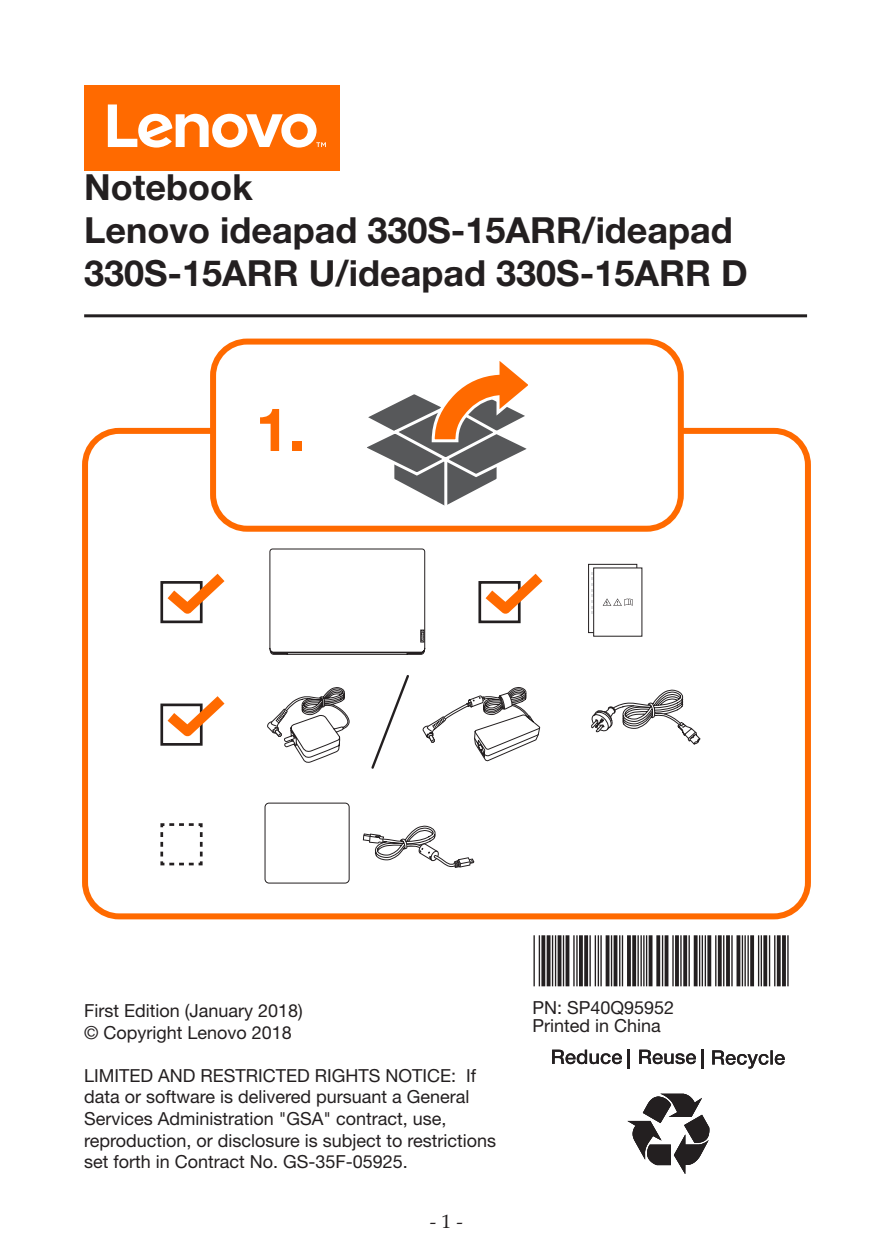
<style>
.page{position:relative;width:893px;height:1259px;background:#fff}
.page>*{position:absolute;margin:0;border:0;box-sizing:border-box;transform-origin:0 0}
.t1{font:700 60px "Helvetica Neue LT Std";color:#ff6a00}
.Model{font:700 36px/43.2px "Helvetica Neue LT Std";color:#231f20}
.t2{font:19.5px "Palatino Linotype";color:#231f20}
.body_6_pt_helve_55{font:18px/21.6px "Helvetica Neue LT Std";color:#231f20}
</style>
<div class="page">
<div style="left:84px;top:85px;width:255px;height:85px;background:#ff6a00"></div>
<svg style="left:108px;top:104px;width:218px;height:44px"></svg>
<hr style="left:84px;top:314px;width:723px;height:3px;background:#231f20">
<svg style="left:627px;top:1093px;width:82px;height:81px"></svg>
<svg style="left:552px;top:1049px;width:70px;height:15px"></svg>
<svg style="left:639px;top:1049px;width:57px;height:15px"></svg>
<svg style="left:712px;top:1050px;width:73px;height:18px"></svg>
<hr style="left:627px;top:1048px;width:2px;height:20px;background:#231f20">
<hr style="left:701px;top:1048px;width:2px;height:20px;background:#231f20">
<hr style="left:533px;top:935px;width:2px;height:51px;background:#231f20">
<hr style="left:539px;top:935px;width:1px;height:51px;background:#231f20">
<svg style="left:541px;top:935px;width:4px;height:51px"></svg>
<hr style="left:547px;top:935px;width:3px;height:51px;background:#231f20">
<hr style="left:552px;top:935px;width:1px;height:51px;background:#231f20">
<hr style="left:555px;top:935px;width:1px;height:51px;background:#231f20">
<hr style="left:558px;top:935px;width:3px;height:51px;background:#231f20">
<hr style="left:563px;top:935px;width:1px;height:51px;background:#231f20">
<svg style="left:565px;top:935px;width:4px;height:51px"></svg>
<hr style="left:573px;top:935px;width:2px;height:51px;background:#231f20">
<hr style="left:576px;top:935px;width:2px;height:51px;background:#231f20">
<svg style="left:579px;top:935px;width:4px;height:51px"></svg>
<svg style="left:584px;top:935px;width:4px;height:51px"></svg>
<hr style="left:589px;top:935px;width:2px;height:51px;background:#231f20">
<hr style="left:595px;top:935px;width:1px;height:51px;background:#231f20">
<hr style="left:598px;top:935px;width:1px;height:51px;background:#231f20">
<hr style="left:600px;top:935px;width:2px;height:51px;background:#231f20">
<hr style="left:606px;top:935px;width:3px;height:51px;background:#231f20">
<hr style="left:611px;top:935px;width:1px;height:51px;background:#231f20">
<hr style="left:614px;top:935px;width:3px;height:51px;background:#231f20">
<hr style="left:619px;top:935px;width:1px;height:51px;background:#231f20">
<hr style="left:622px;top:935px;width:1px;height:51px;background:#231f20">
<svg style="left:627px;top:935px;width:4px;height:51px"></svg>
<svg style="left:632px;top:935px;width:4px;height:51px"></svg>
<hr style="left:637px;top:935px;width:2px;height:51px;background:#231f20">
<hr style="left:640px;top:935px;width:2px;height:51px;background:#231f20">
<hr style="left:643px;top:935px;width:2px;height:51px;background:#231f20">
<hr style="left:646px;top:935px;width:1px;height:51px;background:#231f20">
<hr style="left:649px;top:935px;width:3px;height:51px;background:#231f20">
<svg style="left:656px;top:935px;width:4px;height:51px"></svg>
<hr style="left:662px;top:935px;width:1px;height:51px;background:#231f20">
<hr style="left:665px;top:935px;width:3px;height:51px;background:#231f20">
<hr style="left:672px;top:935px;width:2px;height:51px;background:#231f20">
<hr style="left:675px;top:935px;width:4px;height:51px;background:#2e2a2b">
<hr style="left:680px;top:935px;width:2px;height:51px;background:#231f20">
<svg style="left:683px;top:935px;width:4px;height:51px"></svg>
<hr style="left:688px;top:935px;width:2px;height:51px;background:#231f20">
<svg style="left:694px;top:935px;width:4px;height:51px"></svg>
<hr style="left:699px;top:935px;width:1px;height:51px;background:#231f20">
<hr style="left:702px;top:935px;width:1px;height:51px;background:#231f20">
<hr style="left:705px;top:935px;width:1px;height:51px;background:#231f20">
<svg style="left:707px;top:935px;width:4px;height:51px"></svg>
<hr style="left:715px;top:935px;width:1px;height:51px;background:#231f20">
<svg style="left:718px;top:935px;width:4px;height:51px"></svg>
<hr style="left:723px;top:935px;width:1px;height:51px;background:#231f20">
<hr style="left:726px;top:935px;width:4px;height:51px;background:#2e2a2b">
<hr style="left:731px;top:935px;width:2px;height:51px;background:#231f20">
<svg style="left:736px;top:935px;width:4px;height:51px"></svg>
<hr style="left:742px;top:935px;width:1px;height:51px;background:#231f20">
<hr style="left:744px;top:935px;width:2px;height:51px;background:#231f20">
<hr style="left:747px;top:935px;width:2px;height:51px;background:#231f20">
<svg style="left:750px;top:935px;width:4px;height:51px"></svg>
<hr style="left:758px;top:935px;width:1px;height:51px;background:#231f20">
<hr style="left:761px;top:935px;width:1px;height:51px;background:#231f20">
<svg style="left:763px;top:935px;width:4px;height:51px"></svg>
<hr style="left:769px;top:935px;width:1px;height:51px;background:#231f20">
<hr style="left:774px;top:935px;width:1px;height:51px;background:#231f20">
<svg style="left:777px;top:935px;width:4px;height:51px"></svg>
<hr style="left:782px;top:935px;width:4px;height:51px;background:#2e2a2b">
<hr style="left:787px;top:935px;width:2px;height:51px;background:#231f20">
<div style="left:82px;top:428px;width:729px;height:491px;border:6px solid #ff6a00;border-radius:34px"></div>
<div style="left:213px;top:341px;width:468px;height:188px;background:#fff;border-radius:34px"></div>
<div style="left:210px;top:338px;width:474px;height:194px;border:6px solid #ff6a00;border-radius:34px"></div>
<svg style="left:367px;top:361px;width:161px;height:145px"></svg>
<div style="left:160px;top:703px;width:43px;height:42px;border:3px solid #231f20"></div>
<svg style="left:168px;top:696px;width:56px;height:40px"></svg>
<div style="left:160px;top:581px;width:43px;height:42px;border:3px solid #231f20"></div>
<svg style="left:168px;top:574px;width:56px;height:40px"></svg>
<div style="left:478px;top:581px;width:43px;height:42px;border:3px solid #231f20"></div>
<svg style="left:486px;top:574px;width:56px;height:40px"></svg>
<svg style="left:160px;top:823px;width:43px;height:43px"></svg>
<svg style="left:264px;top:548px;width:161px;height:336px"></svg>
<div style="left:588px;top:564px;width:49px;height:69px;background:linear-gradient(to right,#fff,#fff);border:1px solid #231f20"></div>
<div style="left:593px;top:568px;width:49px;height:68px;background:#fff"></div>
<svg style="left:591px;top:572px;width:42px;height:42px"></svg>
<svg style="left:684px;top:723px;width:17px;height:22px"></svg>
<svg style="left:374px;top:689px;width:310px;height:171px"></svg>
<svg style="left:267px;top:673px;width:273px;height:97px"></svg>
<svg style="left:362px;top:829px;width:22px;height:15px"></svg>
<svg style="left:406px;top:843px;width:69px;height:25px"></svg>
<p class="Model" style="left:84px;top:165px;width:170px">Notebook</p>
<p class="Model" style="left:84px;top:208px;width:665px">Lenovo ideapad 330S-15ARR/ideapad<br>330S-15ARR U/ideapad 330S-15ARR D</p>
<p class="t1" style="left:256px;top:392px;width:52px">1.</p>
<p class="body_6_pt_helve_55" style="left:84px;top:999px;width:220px">First Edition (January 2018)</p>
<p class="body_6_pt_helve_55" style="left:84px;top:1021px;width:209px">© Copyright Lenovo 2018</p>
<p class="body_6_pt_helve_55" style="left:84px;top:1064px;width:414px">LIMITED AND RESTRICTED RIGHTS NOTICE: If data or software is delivered pursuant a General Services Administration "GSA" contract, use, reproduction, or disclosure is subject to restrictions set forth in Contract No. GS-35F-05925.</p>
<p class="t2" style="left:430px;top:1207px;width:35px">- 1 -</p>
<p class="body_6_pt_helve_55" style="left:532px;top:998px;width:143px;line-height:18px">PN: SP40Q95952<br>Printed in China</p>
</div>
